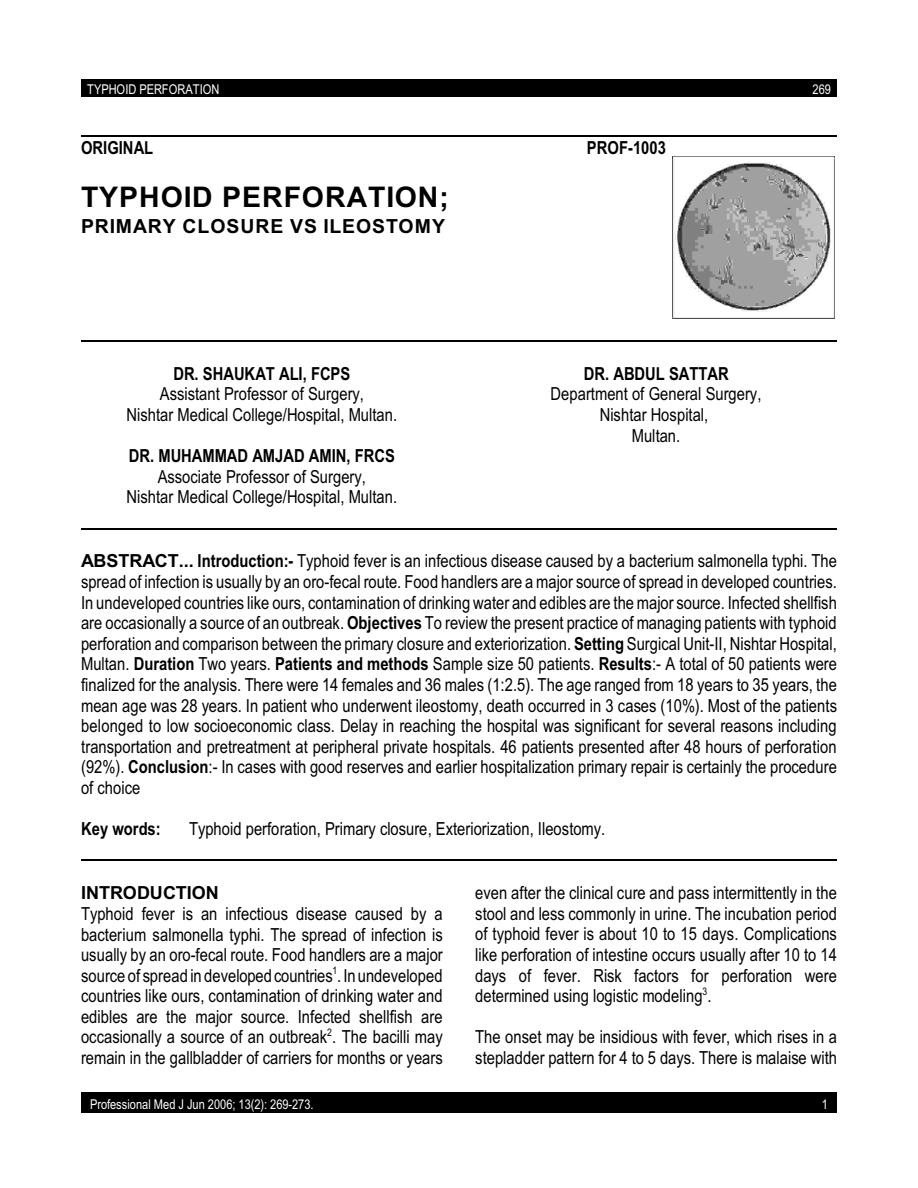
<style>
.page{position:relative;width:918px;height:1188px;background:#fff}
.page>*{position:absolute;margin:0;border:0;box-sizing:border-box;transform-origin:0 0}
.t1{font:700 28.5px "Arial";letter-spacing:.04em;color:#000}
.t2{font:700 19.5px "Arial";letter-spacing:.045em;color:#000}
.t3{font:18px/20.5px "Arial Narrow";color:#000;text-align:justify}
.t4{font:700 18px "Arial Narrow";color:#000}
.t5{font:700 18px "Arial";letter-spacing:.005em;color:#000}
.t6{font:13.5px "Arial Narrow";color:#fff}
.t7{font:10.5px "Arial Narrow";color:#000}
.s1{font-family:"Arial";font-weight:700}
.s2{font-weight:700}
</style>
<div class="page">
<div style="left:81px;top:79px;width:756px;height:17px;background:#000"></div>
<div style="left:81px;top:1093px;width:756px;height:20px;background:#000"></div>
<hr style="left:81px;top:135px;width:756px;height:2px;background:#000">
<hr style="left:81px;top:340px;width:756px;height:2px;background:#000">
<hr style="left:81px;top:528px;width:756px;height:2px;background:#000">
<hr style="left:81px;top:860px;width:756px;height:1px;background:#000">
<img style="left:673px;top:157px;width:162px;height:162px">
<p class="t6" style="left:87px;top:84px;width:134px">TYPHOID PERFORATION</p>
<p class="t6" style="left:813px;top:84px;width:20px">269</p>
<p class="t4" style="left:81px;top:141px;width:74px">ORIGINAL</p>
<p class="t4" style="left:587px;top:141px;width:80px">PROF-1003</p>
<h1 class="t1" style="left:81px;top:186px;width:370px">TYPHOID PERFORATION;</h1>
<p class="t2" style="left:81px;top:219px;width:366px">PRIMARY CLOSURE VS ILEOSTOMY</p>
<p class="t4" style="left:173px;top:367px;width:179px">DR. SHAUKAT ALI, FCPS</p>
<p class="t3" style="left:127px;top:385px;width:272px;text-align:center">Assistant Professor of Surgery,<br>Nishtar Medical College/Hospital, Multan.</p>
<p class="t4" style="left:129px;top:449px;width:268px">DR. MUHAMMAD AMJAD AMIN, FRCS</p>
<p class="t3" style="left:127px;top:468px;width:272px;text-align:center">Associate Professor of Surgery,<br>Nishtar Medical College/Hospital, Multan.</p>
<p class="t4" style="left:584px;top:367px;width:146px">DR. ABDUL SATTAR</p>
<p class="t3" style="left:551px;top:385px;width:212px;text-align:center">Department of General Surgery,<br>Nishtar Hospital,<br>Multan.</p>
<p class="t3" style="left:81px;top:552px;width:758px"><span class="s1">ABSTRACT...</span> <span class="s2">Introduction:-</span> Typhoid fever is an infectious disease caused by a bacterium salmonella typhi. The spread of infection is usually by an oro-fecal route. Food handlers are a major source of spread in developed countries.<br>In undeveloped countries like ours, contamination of drinking water and edibles are the major source. Infected shellfish are occasionally a source of an outbreak. <span class="s2">Objectives</span> To review the present practice of managing patients with typhoid perforation and comparison between the primary closure and exteriorization. <span class="s2">Setting</span> Surgical Unit-II, Nishtar Hospital, Multan. <span class="s2">Duration</span> Two years. <span class="s2">Patients and methods</span> Sample size 50 patients. <span class="s2">Results</span>:- A total of 50 patients were finalized for the analysis. There were 14 females and 36 males (1:2.5). The age ranged from 18 years to 35 years, the mean age was 28 years. In patient who underwent ileostomy, death occurred in 3 cases (10%). Most of the patients belonged to low socioeconomic class. Delay in reaching the hospital was significant for several reasons including transportation and pretreatment at peripheral private hospitals. 46 patients presented after 48 hours of perforation (92%). <span class="s2">Conclusion</span>:- In cases with good reserves and earlier hospitalization primary repair is certainly the procedure of choice</p>
<p class="t4" style="left:81px;top:822px;width:81px">Key words:</p>
<p class="t3" style="left:189px;top:820px;width:418px">Typhoid perforation, Primary closure, Exteriorization, Ileostomy.</p>
<p class="t5" style="left:81px;top:886px;width:139px">INTRODUCTION</p>
<p class="t3" style="left:81px;top:905px;width:363px">Typhoid fever is an infectious disease caused by a bacterium salmonella typhi. The spread of infection is usually by an oro-fecal route. Food handlers are a major source of spread in developed countries . In undeveloped</p>
<p class="t7" style="left:333px;top:967px;width:6px">1</p>
<p class="t3" style="left:81px;top:987px;width:363px">countries like ours, contamination of drinking water and edibles are the major source. Infected shellfish are occasionally a source of an outbreak . The bacilli may</p>
<p class="t7" style="left:327px;top:1028px;width:6px">2</p>
<p class="t3" style="left:81px;top:1049px;width:363px">remain in the gallbladder of carriers for months or years</p>
<p class="t3" style="left:475px;top:884px;width:363px">even after the clinical cure and pass intermittently in the stool and less commonly in urine. The incubation period of typhoid fever is about 10 to 15 days. Complications like perforation of intestine occurs usually after 10 to 14 days of fever. Risk factors for perforation were determined using logistic modeling .<sup>3</sup></p>
<p class="t3" style="left:475px;top:1029px;width:363px">The onset may be insidious with fever, which rises in a stepladder pattern for 4 to 5 days. There is malaise with</p>
<p class="t6" style="left:90px;top:1100px;width:225px">Professional Med J Jun 2006; 13(2): 269-273.</p>
<p class="t6" style="left:822px;top:1100px;width:8px">1</p>
</div>
